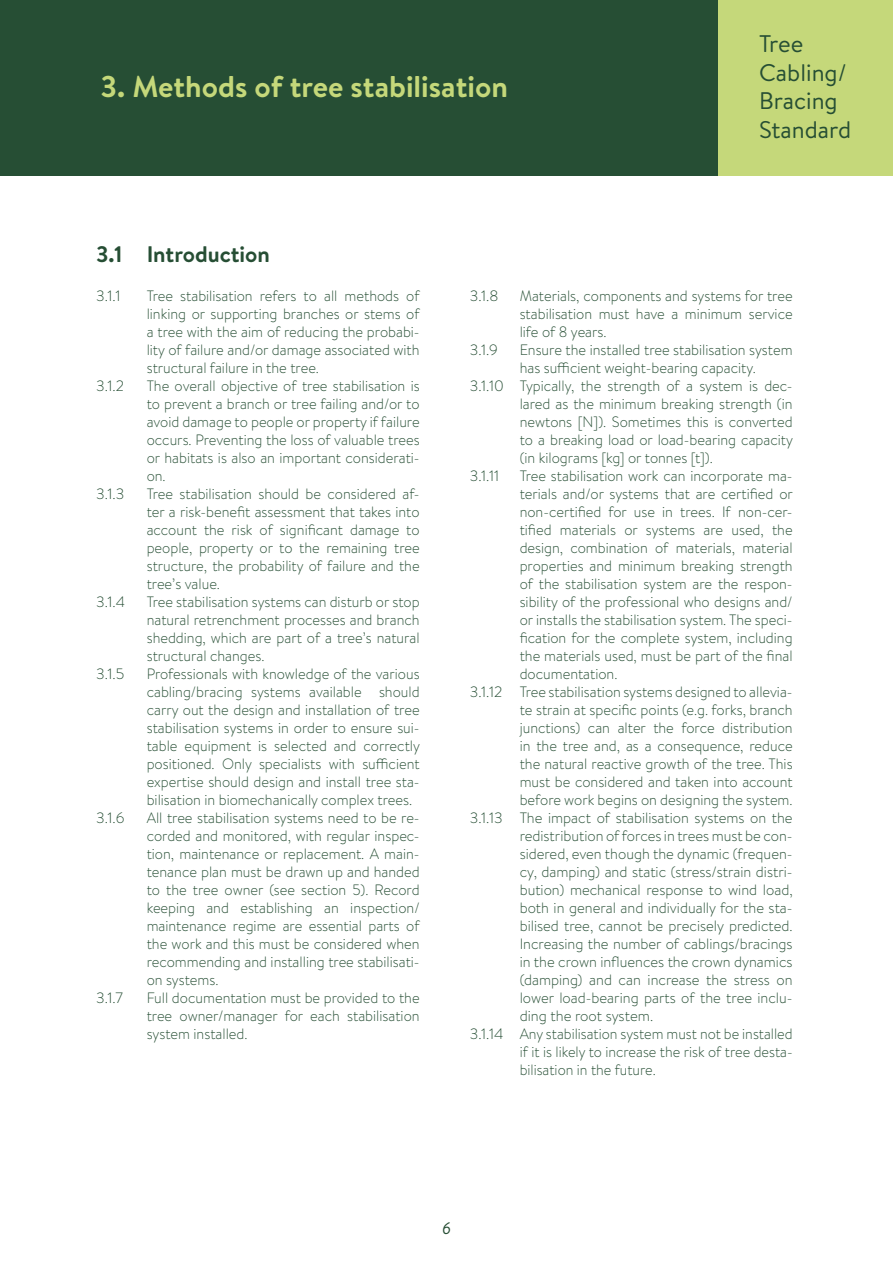
<style>
.page{position:relative;width:893px;height:1263px;background:#fff}
.page>*{position:absolute;margin:0;border:0;box-sizing:border-box;transform-origin:0 0}
.t1{font:700 30px "Brandon Text";color:#c5d87a}
.t2{font:24px/28.8px "Brandon Text";color:#264e34}
.t3{font:700 22.5px "Brandon Text";color:#264e34}
.t4{font:italic 16.5px "Brandon Text";color:#264e34}
.t5{font:300 15px/18px "Brandon Text";color:#264e34;scale:.96 1}
.t6{font:300 15px "Brandon Text";color:#264e34}
</style>
<div class="page">
<div style="left:0;top:0;width:893px;height:175px;background:#264e34"></div>
<div style="left:719px;top:0;width:174px;height:175px;background:#c5d87a"></div>
<h1 class="t1" style="left:100px;top:66px;width:409px">3. Methods of tree stabilisation</h1>
<h2 class="t2" style="left:759px;top:28px;width:94px">Tree<br>Cabling/<br>Bracing<br>Standard</h2>
<h3 class="t3" style="left:96px;top:239px;width:28px">3.1</h3>
<p class="t6" style="left:96px;top:286px;width:26px">3.1.1</p>
<p class="t6" style="left:96px;top:376px;width:29px">3.1.2</p>
<p class="t6" style="left:96px;top:484px;width:30px">3.1.3</p>
<p class="t6" style="left:96px;top:592px;width:30px">3.1.4</p>
<p class="t6" style="left:96px;top:664px;width:30px">3.1.5</p>
<p class="t6" style="left:96px;top:808px;width:30px">3.1.6</p>
<p class="t6" style="left:96px;top:988px;width:28px">3.1.7</p>
<h3 class="t3" style="left:147px;top:239px;width:125px">Introduction</h3>
<p class="t5" style="left:147px;top:287px;width:286px">Tree stabilisation refers to all methods of linking or supporting branches or stems of a tree with the aim of reducing the probabi&shy;lity of failure and/or damage associated with structural failure in the tree.<br>The overall objective of tree stabilisation is to prevent a branch or tree failing and/or to avoid damage to people or property if failure occurs. Preventing the loss of valuable trees or habitats is also an important considerati&shy;on.<br>Tree stabilisation should be considered af&shy;ter a risk-benefit assessment that takes into account the risk of significant damage to people, property or to the remaining tree structure, the probability of failure and the tree’s value.<br>Tree stabilisation systems can disturb or stop natural retrenchment processes and branch shedding, which are part of a tree’s natural structural changes.<br>Professionals with knowledge of the various cabling/bracing systems available should carry out the design and installation of tree stabilisation systems in order to ensure sui&shy;table equipment is selected and correctly positioned. Only specialists with sufficient expertise should design and install tree sta&shy;bilisation in biomechanically complex trees.<br>All tree stabilisation systems need to be re&shy;corded and monitored, with regular inspec&shy;tion, maintenance or replacement. A main&shy;tenance plan must be drawn up and handed to the tree owner (see section 5). Record keeping and establishing an inspection/ maintenance regime are essential parts of the work and this must be considered when recommending and installing tree stabilisati&shy;on systems.<br>Full documentation must be provided to the tree owner/manager for each stabilisation system installed.</p>
<p class="t5" style="left:520px;top:287px;width:286px">Materials, components and systems for tree stabilisation must have a minimum service life of 8 years.<br>Ensure the installed tree stabilisation system has sufficient weight-bearing capacity.<br>Typically, the strength of a system is dec&shy;lared as the minimum breaking strength (in newtons [N]). Sometimes this is converted to a breaking load or load-bearing capacity (in kilograms [kg] or tonnes [t]).<br>Tree stabilisation work can incorporate ma&shy;terials and/or systems that are certified or non-certified for use in trees. If non-cer&shy;tified materials or systems are used, the design, combination of materials, material properties and minimum breaking strength of the stabilisation system are the respon&shy;sibility of the professional who designs and/ or installs the stabilisation system. The speci&shy;fication for the complete system, including the materials used, must be part of the final documentation.<br>Tree stabilisation systems designed to allevia&shy;te strain at specific points (e.g. forks, branch junctions) can alter the force distribution in the tree and, as a consequence, reduce the natural reactive growth of the tree. This must be considered and taken into account before work begins on designing the system.<br>The impact of stabilisation systems on the redistribution of forces in trees must be con&shy;sidered, even though the dynamic (frequen&shy;cy, damping) and static (stress/strain distri&shy;bution) mechanical response to wind load, both in general and individually for the sta&shy;bilised tree, cannot be precisely predicted.<br>Increasing the number of cablings/bracings in the crown influences the crown dynamics (damping) and can increase the stress on lower load-bearing parts of the tree inclu&shy;ding the root system.<br>Any stabilisation system must not be installed if it is likely to increase the risk of tree desta&shy;bilisation in the future.</p>
<p class="t6" style="left:470px;top:286px;width:30px">3.1.8</p>
<p class="t6" style="left:470px;top:340px;width:30px">3.1.9</p>
<p class="t6" style="left:470px;top:376px;width:36px">3.1.10</p>
<p class="t6" style="left:470px;top:466px;width:31px">3.1.11</p>
<p class="t6" style="left:470px;top:682px;width:34px">3.1.12</p>
<p class="t6" style="left:470px;top:808px;width:34px">3.1.13</p>
<p class="t6" style="left:470px;top:1024px;width:35px">3.1.14</p>
<p class="t4" style="left:442px;top:1217px;width:10px">6</p>
</div>
